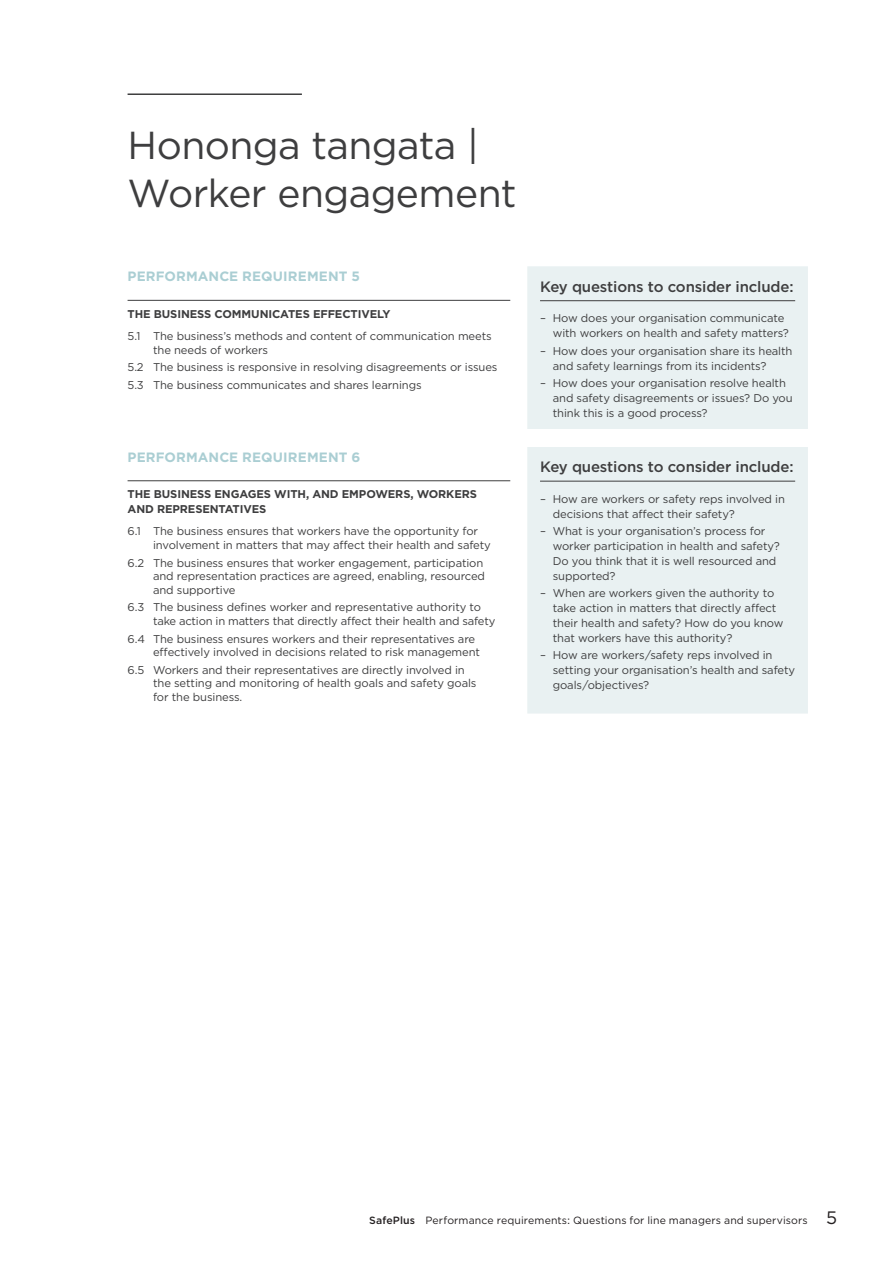
<style>
.page{position:relative;width:893px;height:1263px;background:#fff}
.page>*{position:absolute;margin:0;border:0;box-sizing:border-box;transform-origin:0 0}
.major_head{font:39px/48px "Gotham";letter-spacing:-.015em;color:#3e3e3f}
.H2_with_line{font:500 15px "Gotham";letter-spacing:-.01em;color:#3e3e3f}
.t1{font:700 13.5px "Gotham";letter-spacing:.01em;color:#aaced3}
.t2{font:11.25px/15px "Gotham";letter-spacing:-.01em;color:#3e3e3f}
.table_H1{font:700 11.25px/15px "Gotham";letter-spacing:-.01em;color:#3e3e3f}
.t3{font:10.5px "Gotham";letter-spacing:.015em;color:#231f20}
.s1{font-weight:500}
.s2{font-size:18px}
</style>
<div class="page">
<div style="left:527px;top:266px;width:281px;height:447px;background:#e9f1f2"></div>
<div style="left:527px;top:430px;width:281px;height:17px;background:#fff"></div>
<hr style="left:128px;top:300px;width:382px;height:1px;background:#3e3e3f">
<hr style="left:128px;top:480px;width:382px;height:1px;background:#3e3e3f">
<hr style="left:540px;top:300px;width:255px;height:1px;background:#3e3e3f">
<hr style="left:540px;top:481px;width:255px;height:1px;background:#3e3e3f">
<hr style="left:128px;top:93px;width:174px;height:2px;background:#3e3e3f">
<p class="major_head" style="left:128px;top:120px;width:390px">Hononga tangata |<br>Worker engagement</p>
<h3 class="t1" style="left:128px;top:268px;width:234px">PERFORMANCE REQUIREMENT 5</h3>
<p class="table_H1" style="left:128px;top:307px;width:265px">THE BUSINESS COMMUNICATES EFFECTIVELY</p>
<p class="t2" style="left:153px;top:329px;width:340px;line-height:13.5px;text-indent:-26px">5.1 The business’s methods and content of communication meets the needs of workers</p>
<p class="t2" style="left:128px;top:360px;width:371px">5.2 The business is responsive in resolving disagreements or issues</p>
<p class="t2" style="left:128px;top:377px;width:296px">5.3 The business communicates and shares learnings</p>
<h3 class="t1" style="left:128px;top:448px;width:234px">PERFORMANCE REQUIREMENT 6</h3>
<p class="table_H1" style="left:128px;top:487px;width:351px">THE BUSINESS ENGAGES WITH, AND EMPOWERS, WORKERS<br>AND REPRESENTATIVES</p>
<p class="t2" style="left:153px;top:524px;width:339px;line-height:13.5px;text-indent:-26px">6.1 The business ensures that workers have the opportunity for involvement in matters that may affect their health and safety</p>
<p class="t2" style="left:153px;top:556px;width:333px;line-height:13.5px;text-indent:-26px">6.2 The business ensures that worker engagement, participation and representation practices are agreed, enabling, resourced and supportive</p>
<p class="t2" style="left:153px;top:600px;width:344px;line-height:13.5px;text-indent:-26px">6.3 The business defines worker and representative authority to take action in matters that directly affect their health and safety</p>
<p class="t2" style="left:153px;top:632px;width:329px;line-height:13.5px;text-indent:-26px">6.4 The business ensures workers and their representatives are effectively involved in decisions related to risk management</p>
<p class="t2" style="left:153px;top:663px;width:325px;line-height:13.5px;text-indent:-26px">6.5 Workers and their representatives are directly involved in the setting and monitoring of health goals and safety goals for the business.</p>
<p class="H2_with_line" style="left:540px;top:277px;width:255px">Key questions to consider include:</p>
<p class="t2" style="left:553px;top:311px;width:238px;text-indent:-13px">– How does your organisation communicate with workers on health and safety matters?</p>
<p class="t2" style="left:553px;top:343px;width:241px;text-indent:-13px">– How does your organisation share its health and safety learnings from its incidents?</p>
<p class="t2" style="left:553px;top:375px;width:241px;text-indent:-13px">– How does your organisation resolve health and safety disagreements or issues? Do you think this is a good process?</p>
<p class="H2_with_line" style="left:540px;top:457px;width:255px">Key questions to consider include:</p>
<p class="t2" style="left:553px;top:491px;width:234px;text-indent:-13px">– How are workers or safety reps involved in decisions that affect their safety?</p>
<p class="t2" style="left:553px;top:523px;width:229px;text-indent:-13px">– What is your organisation’s process for worker participation in health and safety?<br>Do you think that it is well resourced and supported?</p>
<p class="t2" style="left:553px;top:585px;width:232px;text-indent:-13px">– When are workers given the authority to take action in matters that directly affect their health and safety? How do you know that workers have this authority?</p>
<p class="t2" style="left:553px;top:647px;width:244px;text-indent:-13px">– How are workers/safety reps involved in setting your organisation’s health and safety goals/objectives?</p>
<p class="t3" style="left:369px;top:1213px;width:469px"><span class="s1">SafePlus</span> Performance requirements: Questions for line managers and supervisors <span class="s2">5</span></p>
</div>
